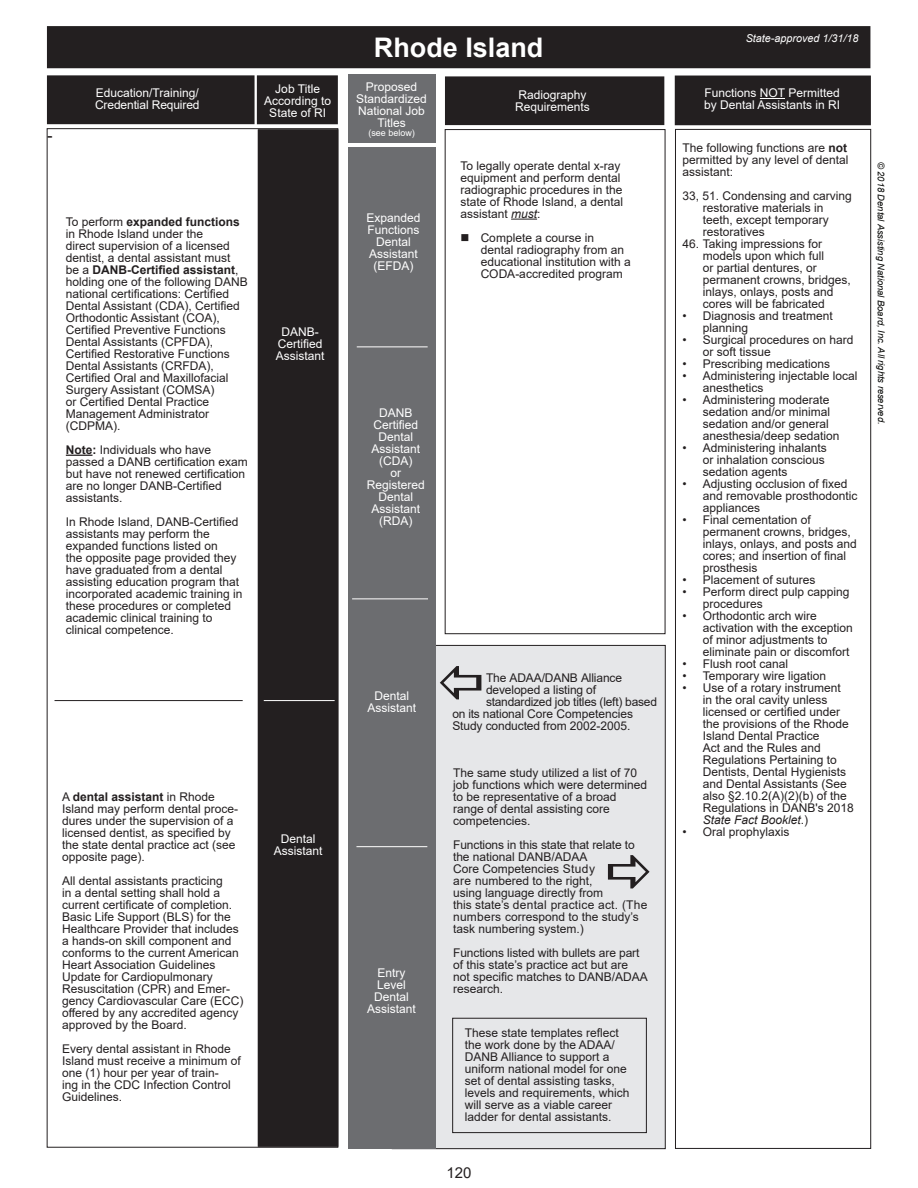
<style>
.page{position:relative;width:918px;height:1188px;background:#fff}
.page>*{position:absolute;margin:0;border:0;box-sizing:border-box;transform-origin:0 0}
.t1{font:700 27px "Arial";color:#fff}
.t2{font:16.5px "Arial";color:#231f20}
.t3{font:15px "Arial";color:#231f20}
.t4{font:12px/12px "Arial";color:#231f20}
.t5{font:12px/12px "Arial";color:#fff;text-align:center}
.t6{font:12px "Arial";letter-spacing:-.02em;color:#231f20}
.t7{font:italic 10.8px "Arial";color:#fff}
.t8{font:italic 9.3px "Arial";color:#040503}
.t9{font:9px "Arial";color:#fff}
.s1{font-weight:700}
.s2{font-style:italic}
</style>
<div class="page">
<div style="left:48px;top:76px;width:206px;height:47px;background:#231f20"></div>
<div style="left:47px;top:75px;width:208px;height:49px;border:2px solid #231f20"></div>
<div style="left:675px;top:129px;width:196px;height:1020px;border:1px solid #231f20"></div>
<div style="left:676px;top:76px;width:194px;height:48px;background:#231f20"></div>
<div style="left:675px;top:76px;width:196px;height:49px;border:2px solid #231f20"></div>
<div style="left:48px;top:27px;width:822px;height:41px;background:#231f20"></div>
<div style="left:47px;top:26px;width:823px;height:42px;border:2px solid #231f20"></div>
<div style="left:257px;top:129px;width:82px;height:1018px;background:#231f20"></div>
<div style="left:258px;top:76px;width:79px;height:48px;background:#231f20"></div>
<div style="left:257px;top:75px;width:81px;height:49px;border:2px solid #231f20"></div>
<svg style="left:760px;top:98px;width:25px;height:1px"></svg>
<svg style="left:511px;top:219px;width:26px;height:1px"></svg>
<div style="left:446px;top:77px;width:218px;height:47px;background:#231f20"></div>
<div style="left:445px;top:76px;width:219px;height:49px;border:2px solid #231f20"></div>
<div style="left:445px;top:129px;width:220px;height:505px;border:1px solid #231f20"></div>
<svg style="left:66px;top:455px;width:27px;height:1px"></svg>
<hr style="left:264px;top:700px;width:71px;height:1px;background:#fff">
<hr style="left:55px;top:700px;width:188px;height:1px;background:#231f20">
<div style="left:392px;top:645px;width:273px;height:504px;background:#e6e7e9"></div>
<div style="left:348px;top:147px;width:88px;height:1002px;background:#6c6d70"></div>
<hr style="left:357px;top:347px;width:71px;height:1px;background:#fff">
<hr style="left:352px;top:599px;width:76px;height:1px;background:#fff">
<hr style="left:356px;top:846px;width:71px;height:1px;background:#fff">
<div style="left:452px;top:1018px;width:195px;height:115px;border:1px solid #231f20"></div>
<div style="left:348px;top:74px;width:87px;height:69px;background:#6c6d70"></div>
<p class="t2" style="left:47px;top:124px;width:7px">-</p>
<p class="t5" style="left:95px;top:87px;width:106px;text-align:left">Education/Training/<br>Credential Required</p>
<p class="t5" style="left:264px;top:83px;width:68px">Job Title<br>According to<br>State of RI</p>
<p class="t4" style="left:66px;top:216px;width:184px">To perform <span class="s1">expanded functions </span>in Rhode Island under the<br>direct supervision of a licensed dentist, a dental assistant must<br>be a <span class="s1">DANB-Certified assistant</span>, holding one of the following DANB national certifications: Certified<br>Dental Assistant (CDA), Certified<br>Orthodontic Assistant (COA),<br>Certified Preventive Functions<br>Dental Assistants (CPFDA),<br>Certified Restorative Functions<br>Dental Assistants (CRFDA),<br>Certified Oral and Maxillofacial<br>Surgery Assistant (COMSA)<br>or Certified Dental Practice<br>Management Administrator (CDPMA).</p>
<p class="t4" style="left:66px;top:444px;width:184px"><span class="s1">Note:</span> Individuals who have passed a DANB certification exam but have not renewed certification are no longer DANB-Certified assistants.</p>
<p class="t4" style="left:66px;top:516px;width:178px">In Rhode Island, DANB-Certified assistants may perform the expanded functions listed on<br>the opposite page provided they have graduated from a dental assisting education program that incorporated academic training in these procedures or completed academic clinical training to clinical competence.</p>
<p class="t5" style="left:276px;top:326px;width:50px">DANB-<br>Certified<br>Assistant</p>
<p class="t4" style="left:62px;top:791px;width:178px">A <span class="s1">dental assistant</span> in Rhode<br>Island may perform dental proce&shy;dures under the supervision of a licensed dentist, as specified by the state dental practice act (see opposite page).</p>
<p class="t4" style="left:62px;top:875px;width:183px">All dental assistants practicing<br>in a dental setting shall hold a current certificate of completion.<br>Basic Life Support (BLS) for the<br>Healthcare Provider that includes a hands-on skill component and conforms to the current American<br>Heart Association Guidelines<br>Update for Cardiopulmonary<br>Resuscitation (CPR) and Emer&shy;gency Cardiovascular Care (ECC) offered by any accredited agency approved by the Board.</p>
<p class="t4" style="left:62px;top:1043px;width:180px">Every dental assistant in Rhode<br>Island must receive a minimum of one (1) hour per year of train-<br>ing in the CDC Infection Control<br>Guidelines.</p>
<p class="t5" style="left:274px;top:833px;width:50px">Dental<br>Assistant</p>
<p class="t1" style="left:374px;top:28px;width:171px">Rhode Island</p>
<p class="t5" style="left:356px;top:81px;width:72px">Proposed<br>Standardized<br>National Job<br>Titles</p>
<p class="t9" style="left:368px;top:127px;width:48px">(see below)</p>
<p class="t5" style="left:367px;top:212px;width:56px">Expanded<br>Functions<br>Dental<br>Assistant (EFDA)</p>
<p class="t5" style="left:515px;top:89px;width:76px;text-align:left">Radiography<br>Requirements</p>
<p class="t4" style="left:460px;top:160px;width:164px">To legally operate dental x-ray equipment and perform dental radiographic procedures in the state of Rhode Island, a dental assistant <span class="s2">must</span>:</p>
<p class="t4" style="left:481px;top:232px;width:152px;text-indent:-20px">■ Complete a course in<br>dental radiography from an educational institution with a<br>CODA-accredited program</p>
<p class="t5" style="left:367px;top:407px;width:60px">DANB<br>Certified<br>Dental<br>Assistant (CDA)<br>or<br>Registered<br>Dental<br>Assistant (RDA)</p>
<p class="t5" style="left:367px;top:690px;width:50px">Dental<br>Assistant</p>
<p class="t5" style="left:367px;top:967px;width:50px">Entry<br>Level<br>Dental<br>Assistant</p>
<p class="t4" style="left:486px;top:671px;width:138px">The ADAA/DANB Alliance</p>
<p class="t4" style="left:486px;top:683px;width:112px">developed a listing of</p>
<p class="t6" style="left:486px;top:693px;width:173px">standardized job titles (left) based</p>
<p class="t4" style="left:452px;top:707px;width:182px">on its national Core Competencies</p>
<p class="t4" style="left:452px;top:719px;width:180px">Study conducted from 2002-2005.</p>
<p class="t4" style="left:453px;top:767px;width:196px">The same study utilized a list of 70 job functions which were determined to be representative of a broad range of dental assisting core competencies.</p>
<p class="t4" style="left:453px;top:839px;width:196px">Functions in this state that relate to the national DANB/ADAA<br>Core Competencies Study<br>are numbered to the right,<br>using language directly from<br>this state’s dental practice act. (The numbers correspond to the study’s task numbering system.)</p>
<p class="t4" style="left:453px;top:947px;width:196px">Functions listed with bullets are part of this state’s practice act but are not specific matches to DANB/ADAA research.</p>
<p class="t4" style="left:465px;top:1027px;width:166px">These state templates reflect the work done by the ADAA/<br>DANB Alliance to support a uniform national model for one set of dental assisting tasks, levels and requirements, which will serve as a viable career ladder for dental assistants.</p>
<p class="t3" style="left:446px;top:1162px;width:27px">120</p>
<p class="t7" style="left:746px;top:31px;width:114px">State-approved 1/31/18</p>
<p class="t5" style="left:704px;top:87px;width:138px;text-align:left">Functions NOT Permitted by Dental Assistants in RI</p>
<p class="t4" style="left:683px;top:142px;width:168px;text-align:justify">The following functions are <span class="s1">not </span>permitted by any level of dental assistant:</p>
<p class="t4" style="left:703px;top:190px;width:151px;text-indent:-20px">33, 51. Condensing and carving restorative materials in teeth, except temporary restoratives</p>
<p class="t4" style="left:703px;top:238px;width:150px;text-indent:-20px">46. Taking impressions for models upon which full<br>or partial dentures, or permanent crowns, bridges, inlays, onlays, posts and cores will be fabricated</p>
<p class="t4" style="left:703px;top:310px;width:132px;text-indent:-20px">• Diagnosis and treatment planning</p>
<p class="t4" style="left:703px;top:334px;width:152px;text-indent:-20px">• Surgical procedures on hard or soft tissue</p>
<p class="t4" style="left:683px;top:358px;width:149px">• Prescribing medications</p>
<p class="t4" style="left:703px;top:370px;width:156px;text-indent:-20px">• Administering injectable local anesthetics</p>
<p class="t4" style="left:703px;top:394px;width:138px;text-indent:-20px">• Administering moderate sedation and/or minimal sedation and/or general anesthesia/deep sedation</p>
<p class="t4" style="left:703px;top:442px;width:126px;text-indent:-20px">• Administering inhalants or inhalation conscious sedation agents</p>
<p class="t4" style="left:703px;top:478px;width:156px;text-indent:-20px">• Adjusting occlusion of fixed and removable prosthodontic appliances</p>
<p class="t4" style="left:703px;top:514px;width:156px;text-indent:-20px">• Final cementation of permanent crowns, bridges, inlays, onlays, and posts and cores; and insertion of final prosthesis</p>
<p class="t4" style="left:683px;top:574px;width:134px">• Placement of sutures</p>
<p class="t4" style="left:703px;top:586px;width:148px;text-indent:-20px">• Perform direct pulp capping procedures</p>
<p class="t4" style="left:703px;top:610px;width:152px;text-indent:-20px">• Orthodontic arch wire activation with the exception of minor adjustments to eliminate pain or discomfort</p>
<p class="t4" style="left:683px;top:658px;width:107px">• Flush root canal</p>
<p class="t4" style="left:683px;top:670px;width:145px">• Temporary wire ligation</p>
<p class="t4" style="left:703px;top:682px;width:153px;text-indent:-20px">• Use of a rotary instrument<br>in the oral cavity unless licensed or certified under the provisions of the Rhode<br>Island Dental Practice<br>Act and the Rules and<br>Regulations Pertaining to<br>Dentists, Dental Hygienists and Dental Assistants (See also §2.10.2(A)(2)(b) of the<br>Regulations in DANB's 2018<br><span class="s2">State Fact Booklet</span>.)</p>
<p class="t4" style="left:683px;top:826px;width:108px">• Oral prophylaxis</p>
<p class="t8" style="left:887px;top:162px;width:264px;rotate:90deg">© 2018 Dental Assisting National Board, Inc. All rights reserved.</p>
</div>
